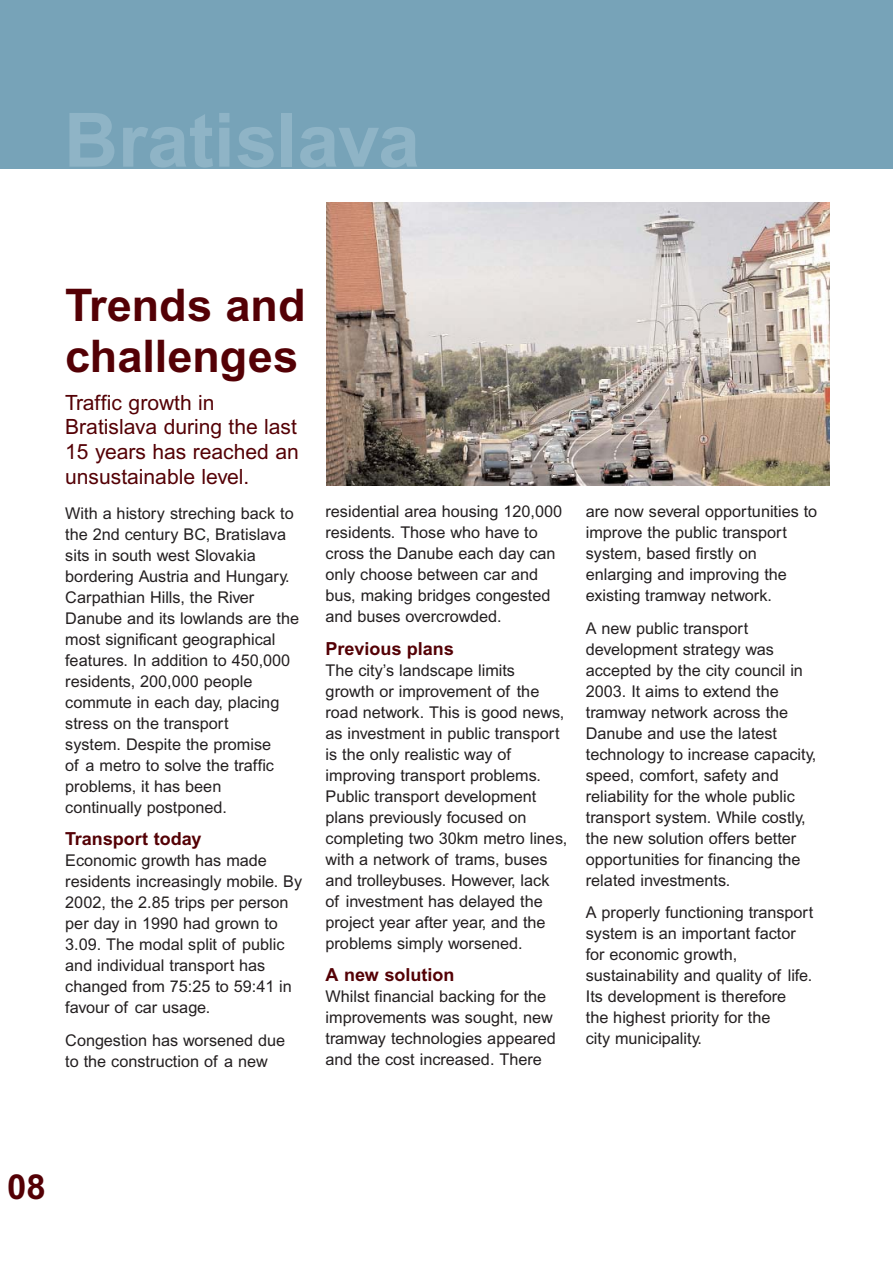
<style>
.page{position:relative;width:893px;height:1262px;background:#fff}
.page>*{position:absolute;margin:0;border:0;box-sizing:border-box;transform-origin:0 0}
.t1{font:700 75px "Arial";color:#8fb4c6}
.t2{font:700 45px/51px "Arial";color:#540005}
.t3{font:700 34.5px "Arial";color:#540005}
.t4{font:21px/24.8px "Arial";color:#540005}
.t5{font:700 18px "Arial";color:#540005}
.t6{font:16.2px/21px "Arial";color:#231f20}
</style>
<div class="page">
<img style="left:326px;top:203px;width:503px;height:283px">
<div style="left:0;top:0;width:892px;height:169px;background:#77a3b8"></div>
<h1 class="t1" style="left:64px;top:113px;width:357px">Bratislava</h1>
<h2 class="t2" style="left:65px;top:284px;width:242px">Trends and challenges</h2>
<p class="t4" style="left:65px;top:391px;width:235px">Traffic growth in<br>Bratislava during the last<br>15 years has reached an unsustainable level.</p>
<p class="t6" style="left:65px;top:504px;width:235px">With a history streching back to the 2nd century BC, Bratislava sits in south west Slovakia bordering Austria and Hungary.<br>Carpathian Hills, the River<br>Danube and its lowlands are the most significant geographical features. In addition to 450,000 residents, 200,000 people commute in each day, placing stress on the transport<br>system. Despite the promise<br>of a metro to solve the traffic problems, it has been continually postponed.</p>
<p class="t5" style="left:65px;top:832px;width:138px">Transport today</p>
<p class="t6" style="left:65px;top:851px;width:238px">Economic growth has made residents increasingly mobile. By<br>2002, the 2.85 trips per person per day in 1990 had grown to<br>3.09. The modal split of public and individual transport has changed from 75:25 to 59:41 in favour of car usage.</p>
<p class="t6" style="left:65px;top:1030px;width:221px">Congestion has worsened due to the construction of a new</p>
<p class="t6" style="left:325px;top:502px;width:238px">residential area housing 120,000 residents. Those who have to cross the Danube each day can only choose between car and bus, making bridges congested and buses overcrowded.</p>
<p class="t5" style="left:325px;top:641px;width:130px">Previous plans</p>
<p class="t6" style="left:325px;top:660px;width:243px">The city’s landscape limits growth or improvement of the road network. This is good news, as investment in public transport is the only realistic way of improving transport problems.<br>Public transport development plans previously focused on completing two 30km metro lines, with a network of trams, buses and trolleybuses. However, lack<br>of investment has delayed the project year after year, and the problems simply worsened.</p>
<p class="t5" style="left:325px;top:968px;width:130px">A new solution</p>
<p class="t6" style="left:325px;top:987px;width:232px">Whilst financial backing for the improvements was sought, new tramway technologies appeared and the cost increased. There</p>
<p class="t6" style="left:586px;top:502px;width:233px">are now several opportunities to improve the public transport system, based firstly on enlarging and improving the existing tramway network.</p>
<p class="t6" style="left:586px;top:618px;width:232px">A new public transport development strategy was accepted by the city council in<br>2003. It aims to extend the tramway network across the<br>Danube and use the latest technology to increase capacity, speed, comfort, safety and reliability for the whole public transport system. While costly, the new solution offers better opportunities for financing the related investments.</p>
<p class="t6" style="left:586px;top:903px;width:229px">A properly functioning transport system is an important factor for economic growth, sustainability and quality of life.<br>Its development is therefore<br>the highest priority for the<br>city municipality.</p>
<h3 class="t3" style="left:7px;top:1174px;width:40px">08</h3>
</div>
